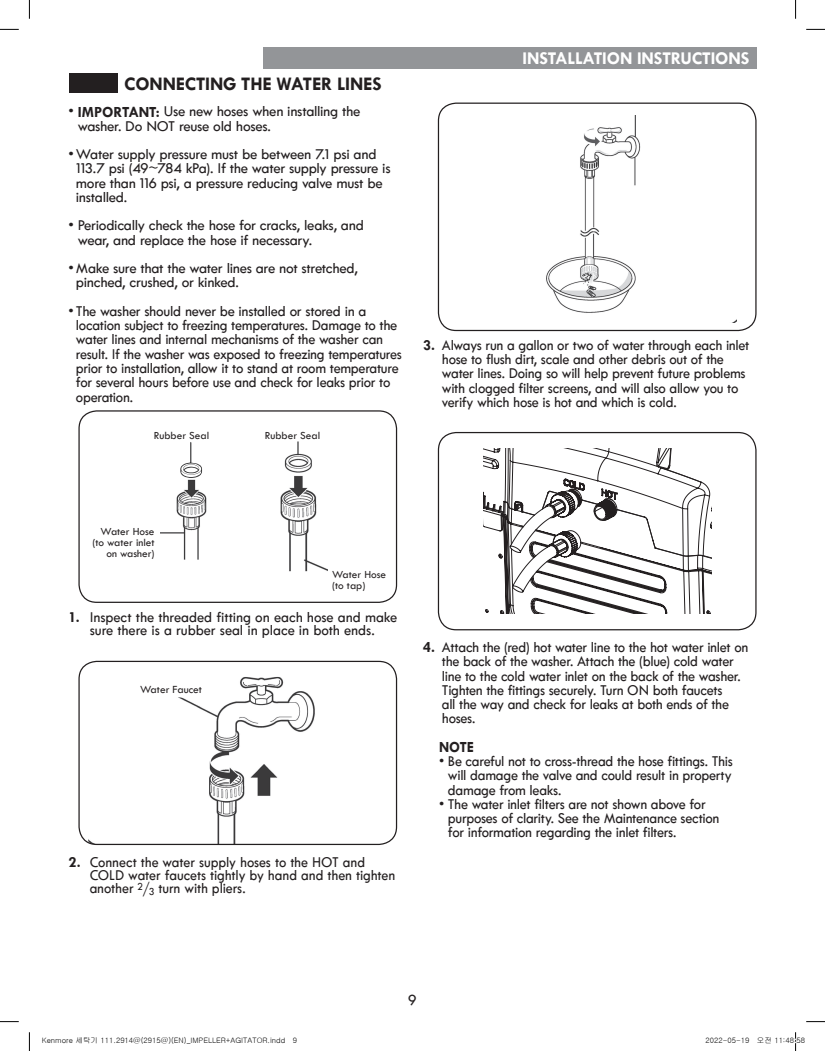
<style>
.page{position:relative;width:825px;height:1051px;background:#fff}
.page>*{position:absolute;margin:0;border:0;box-sizing:border-box;transform-origin:0 0}
.t1{font:700 19.38px "Tw Cen";letter-spacing:-.01em;color:#231f20}
.t2{font:700 18.12px "Tw Cen";letter-spacing:-.01em;color:#fff}
.t3{font:16.25px "Tw Cen MT Mediumfor Kenmore";color:#231f20}
.t4{font:15.62px/14.2px "Tw Cen MT Mediumfor Kenmore";letter-spacing:-.02em;color:#231f20}
.t5{font:15.62px/14.2px "Tw Cen MT Mediumfor Kenmore";letter-spacing:-.02em;color:#231f20;scale:.95 1}
.t6{font:15.62px/13.1px "Tw Cen MT Mediumfor Kenmore";letter-spacing:-.02em;color:#231f20;scale:.94 1}
.t7{font:700 15.62px "Tw Cen";color:#231f20;scale:.95 1}
.t8{font:11.38px "Tw Cen";color:#231f20}
.t9{font:11.25px/11.2px "Tw Cen";color:#231f20;text-align:right}
.t10{font:7.5px "Gulim";color:#000}
.s1{font-family:"Tw Cen";font-weight:700}
</style>
<div class="page">
<div style="left:69px;top:74px;width:48px;height:19px;background:#231f20"></div>
<div style="left:263px;top:47px;width:493px;height:21px;background:#939598"></div>
<img style="left:160px;top:480px;width:46px;height:79px">
<img style="left:280px;top:441px;width:47px;height:130px">
<svg style="left:180px;top:442px;width:22px;height:36px"></svg>
<div style="left:78px;top:410px;width:319px;height:193px;border:1px solid #231f20;border-radius:18px"></div>
<img style="left:88px;top:677px;width:306px;height:167px">
<div style="left:78px;top:661px;width:319px;height:184px;border:1px solid #231f20;border-radius:18px"></div>
<div style="left:437px;top:103px;width:319px;height:228px;border:1px solid #231f20;border-radius:18px"></div>
<img style="left:546px;top:116px;width:190px;height:206px">
<svg style="left:483px;top:448px;width:227px;height:166px"></svg>
<div style="left:437px;top:432px;width:319px;height:198px;border:1px solid #231f20;border-radius:18px"></div>
<svg style="left:0;top:29px;width:19px;height:1px"></svg>
<svg style="left:806px;top:29px;width:18px;height:1px"></svg>
<svg style="left:0;top:1021px;width:19px;height:1px"></svg>
<svg style="left:806px;top:1021px;width:18px;height:1px"></svg>
<svg style="left:29px;top:0;width:1px;height:19px"></svg>
<svg style="left:29px;top:1032px;width:1px;height:19px"></svg>
<svg style="left:795px;top:0;width:1px;height:19px"></svg>
<svg style="left:795px;top:1032px;width:2px;height:19px"></svg>
<p class="t1" style="left:124px;top:72px;width:259px">CONNECTING THE WATER LINES</p>
<p class="t4" style="left:78px;top:105px;width:284px;text-indent:-9px">• <span class="s1">IMPORTANT:</span> Use new hoses when installing the washer. Do NOT reuse old hoses.</p>
<p class="t4" style="left:76px;top:147px;width:316px;text-indent:-8px">•Water supply pressure must be between 7.1 psi and 113.7 psi (49~784 kPa). If the water supply pressure is more than 116 psi, a pressure reducing valve must be installed.</p>
<p class="t4" style="left:78px;top:219px;width:287px;text-indent:-9px">• Periodically check the hose for cracks, leaks, and wear, and replace the hose if necessary.</p>
<p class="t4" style="left:76px;top:261px;width:283px;text-indent:-8px">• Make sure that the water lines are not stretched, pinched, crushed, or kinked.</p>
<p class="t4" style="left:76px;top:304px;width:327px;text-indent:-8px">• The washer should never be installed or stored in a location subject to freezing temperatures. Damage to the water lines and internal mechanisms of the washer can result. If the washer was exposed to freezing temperatures prior to installation, allow it to stand at room temperature for several hours before use and check for leaks prior to operation.</p>
<p class="t9" style="left:154px;top:429px;width:57px">Rubber Seal</p>
<p class="t9" style="left:265px;top:429px;width:57px">Rubber Seal</p>
<p class="t2" style="left:522px;top:47px;width:228px">INSTALLATION INSTRUCTIONS</p>
<p class="t5" style="left:441px;top:338px;width:325px;text-indent:-19px"><span class="s1">3.</span> Always run a gallon or two of water through each inlet hose to flush dirt, scale and other debris out of the water lines. Doing so will help prevent future problems with clogged filter screens, and will also allow you to verify which hose is hot and which is cold.</p>
<p class="t9" style="left:92px;top:526px;width:64px">Water Hose (to water inlet on washer)</p>
<p class="t9" style="left:332px;top:568px;width:55px;text-align:left">Water Hose (to tap)</p>
<p class="t4" style="left:68px;top:610px;width:330px;line-height:13.1px;text-align:center"><span class="s1">1.</span> Inspect the threaded fitting on each hose and make sure there is a rubber seal in place in both ends.</p>
<p class="t8" style="left:140px;top:683px;width:63px">Water Faucet</p>
<p class="t6" style="left:90px;top:855px;width:326px;text-indent:-21px"><span class="s1">2.</span> Connect the water supply hoses to the HOT and<br>COLD water faucets tightly by hand and then tighten another <sup>2</sup>/<sub>3</sub> turn with pliers.</p>
<p class="t5" style="left:441px;top:640px;width:324px;text-indent:-19px"><span class="s1">4.</span> Attach the (red) hot water line to the hot water inlet on the back of the washer. Attach the (blue) cold water line to the cold water inlet on the back of the washer.<br>Tighten the fittings securely. Turn ON both faucets<br>all the way and check for leaks at both ends of the hoses.</p>
<p class="t7" style="left:439px;top:738px;width:38px">NOTE</p>
<p class="t5" style="left:448px;top:754px;width:301px;text-align:justify;text-indent:-9px">• Be careful not to cross-thread the hose fittings. This will damage the valve and could result in property damage from leaks.</p>
<p class="t5" style="left:448px;top:797px;width:287px;text-indent:-9px">• The water inlet filters are not shown above for purposes of clarity. See the Maintenance section for information regarding the inlet filters.</p>
<p class="t3" style="left:408px;top:991px;width:10px">9</p>
<p class="t10" style="left:42px;top:1037px;width:257px">Kenmore 세탁기 111.2914@(2915@)(EN)_IMPELLER+AGITATOR.indd 9</p>
<p class="t10" style="left:705px;top:1037px;width:101px">2022-05-19 오전 11:48:58</p>
</div>
